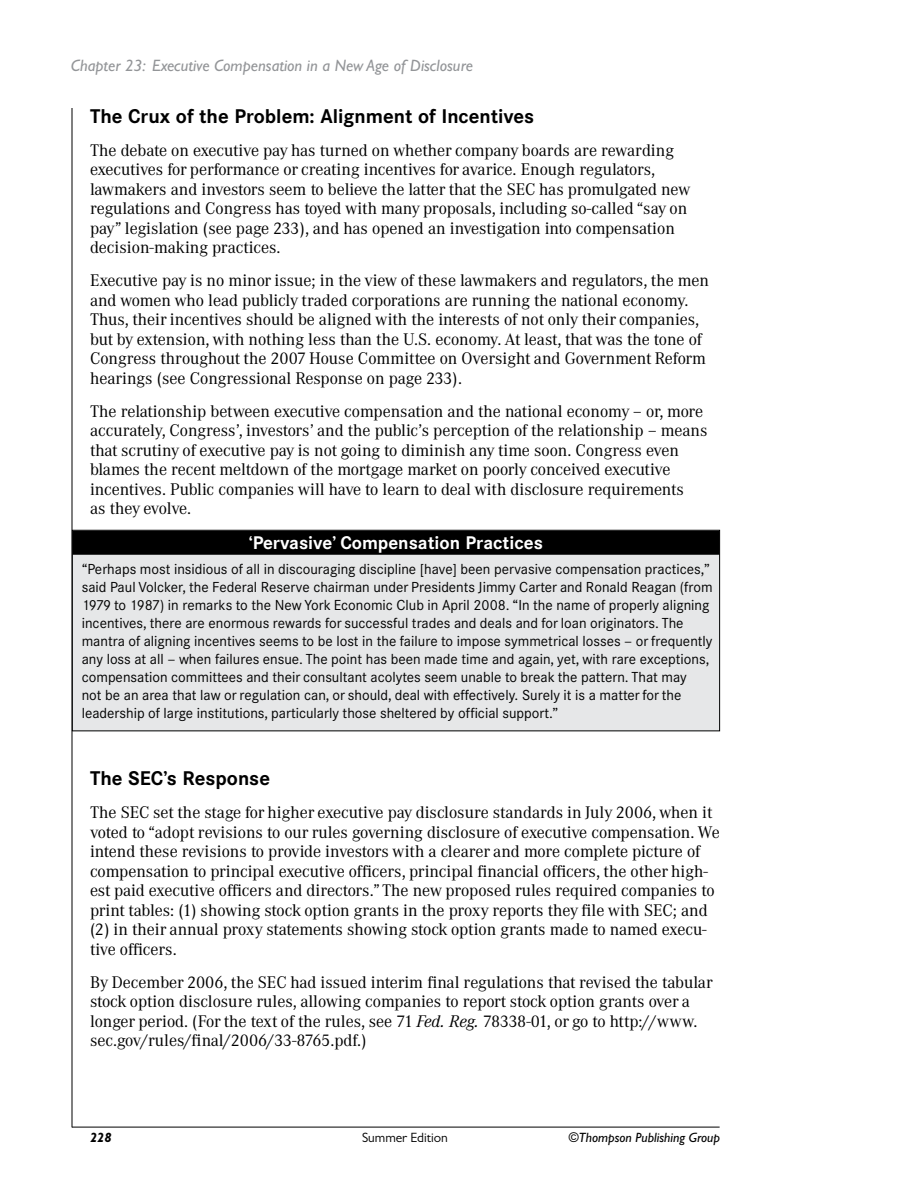
<style>
.page{position:relative;width:918px;height:1188px;background:#fff}
.page>*{position:absolute;margin:0;border:0;box-sizing:border-box;transform-origin:0 0}
.t1{font:700 19.5px "Corporate SBQ";color:#000}
.t2{font:700 18px "Corporate SBQ";color:#fff}
.t3{font:16.5px/19.5px "Corporate ABQ";color:#000}
.t4{font:italic 16.5px "Gill Sans";color:#939598}
.t5{font:14.25px/18px "Corporate SBQ";color:#000}
.t6{font:italic 13.5px "Gill Sans";color:#000}
.t7{font:13.5px "Gill Sans";color:#000}
.t8{font:italic 700 13.5px "Gill Sans";color:#000}
.s1{font-style:italic}
</style>
<div class="page">
<hr style="left:72px;top:108px;width:1px;height:1019px;background:#000">
<hr style="left:72px;top:1127px;width:648px;height:1px;background:#000">
<div style="left:72px;top:530px;width:648px;height:201px;background:#e6e7e8"></div>
<div style="left:72px;top:531px;width:648px;height:24px;background:#000"></div>
<div style="left:72px;top:530px;width:648px;height:201px;border:1px solid #000"></div>
<p class="t4" style="left:71px;top:56px;width:403px">Chapter 23: Executive Compensation in a New Age of Disclosure</p>
<p class="t1" style="left:90px;top:104px;width:446px">The Crux of the Problem: Alignment of Incentives</p>
<p class="t3" style="left:90px;top:141px;width:602px">The debate on executive pay has turned on whether company boards are rewarding executives for performance or creating incentives for avarice. Enough regulators, lawmakers and investors seem to believe the latter that the SEC has promulgated new regulations and Congress has toyed with many proposals, including so-called “say on pay” legislation (see page 233), and has opened an investigation into compensation decision-making practices.</p>
<p class="t3" style="left:90px;top:271px;width:620px">Executive pay is no minor issue; in the view of these lawmakers and regulators, the men and women who lead publicly traded corporations are running the national economy.<br>Thus, their incentives should be aligned with the interests of not only their companies, but by extension, with nothing less than the U.S. economy. At least, that was the tone of Congress throughout the 2007 House Committee on Oversight and Government Reform hearings (see Congressional Response on page 233).</p>
<p class="t3" style="left:90px;top:402px;width:619px">The relationship between executive compensation and the national economy — or, more accurately, Congress’, investors’ and the public’s perception of the relationship — means that scrutiny of executive pay is not going to diminish any time soon. Congress even blames the recent meltdown of the mortgage market on poorly conceived executive incentives. Public companies will have to learn to deal with disclosure requirements<br>as they evolve.</p>
<p class="t2" style="left:249px;top:532px;width:296px">‘Pervasive’ Compensation Practices</p>
<p class="t5" style="left:82px;top:561px;width:632px">“Perhaps most insidious of all in discouraging discipline [have] been pervasive compensation practices,” said Paul Volcker, the Federal Reserve chairman under Presidents Jimmy Carter and Ronald Reagan (from 1979 to 1987) in remarks to the New York Economic Club in April 2008. “In the name of properly aligning incentives, there are enormous rewards for successful trades and deals and for loan originators. The mantra of aligning incentives seems to be lost in the failure to impose symmetrical losses — or frequently any loss at all — when failures ensue. The point has been made time and again, yet, with rare exceptions, compensation committees and their consultant acolytes seem unable to break the pattern. That may<br>not be an area that law or regulation can, or should, deal with effectively. Surely it is a matter for the leadership of large institutions, particularly those sheltered by official support.”</p>
<p class="t1" style="left:90px;top:767px;width:182px">The SEC’s Response</p>
<p class="t3" style="left:90px;top:803px;width:631px">The SEC set the stage for higher executive pay disclosure standards in July 2006, when it voted to “adopt revisions to our rules governing disclosure of executive compensation. We intend these revisions to provide investors with a clearer and more complete picture of compensation to principal executive officers, principal financial officers, the other high&shy;est paid executive officers and directors.” The new proposed rules required companies to print tables: (1) showing stock option grants in the proxy reports they file with SEC; and (2) in their annual proxy statements showing stock option grants made to named execu&shy;tive officers.</p>
<p class="t3" style="left:90px;top:972px;width:624px">By December 2006, the SEC had issued interim final regulations that revised the tabular stock option disclosure rules, allowing companies to report stock option grants over a longer period. (For the text of the rules, see 71 <span class="s1">Fed. Reg.</span> 78338-01, or go to http://www. sec.gov/rules/final/2006/33-8765.pdf.)</p>
<p class="t8" style="left:90px;top:1129px;width:23px">228</p>
<p class="t7" style="left:362px;top:1129px;width:87px">Summer Edition</p>
<p class="t6" style="left:569px;top:1129px;width:153px">©Thompson Publishing Group</p>
</div>
